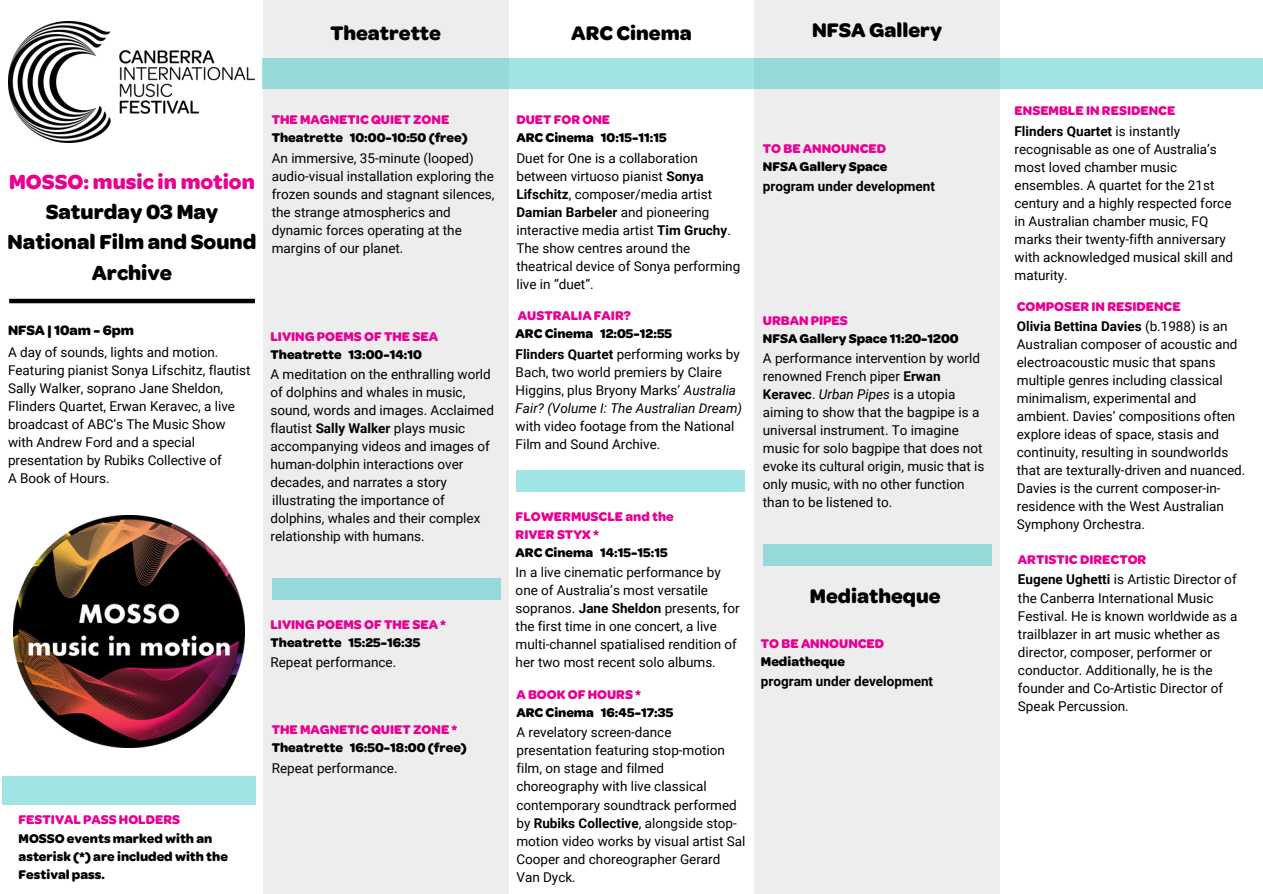
<style>
.page{position:relative;width:1263px;height:894px;background:#fff}
.page>*{position:absolute;margin:0;border:0;box-sizing:border-box;transform-origin:0 0}
.t1{font:700 21.75px/30.3px "Omnes";color:#000;text-align:center}
.t2{font:700 21px "Omnes";color:#000}
.t3{font:700 14.55px "Omnes";color:#000}
.t4{font:13.5px/18px "Roboto";color:#000}
.t5{font:700 13.5px/18px "Omnes";color:#000}
.t6{font:700 13.5px/18px "Omnes";color:#e80093}
.t7{font:700 13.5px "Roboto";color:#000}
.s1{color:#e80093}
.s2{font-weight:700}
.s3{font-style:italic}
.s4{color:#000}
</style>
<div class="page">
<div style="left:263px;top:0;width:246px;height:893px;background:#ededed"></div>
<div style="left:754px;top:0;width:246px;height:893px;background:#ededed"></div>
<div style="left:263px;top:58px;width:1000px;height:30px;background:#a1e4e3"></div>
<div style="left:2px;top:775px;width:254px;height:29px;background:#a1e4e3"></div>
<img style="left:8px;top:21px;width:247px;height:122px">
<hr style="left:9px;top:299px;width:246px;height:4px;background:#000">
<div style="left:516px;top:470px;width:229px;height:21px;background:#a1e4e3"></div>
<div style="left:273px;top:577px;width:228px;height:22px;background:#96d9d8"></div>
<div style="left:763px;top:544px;width:228px;height:21px;background:#96d9d8"></div>
<img style="left:13px;top:515px;width:232px;height:232px">
<p class="t2" style="left:330px;top:26px;width:112px">Theatrette</p>
<p class="t2" style="left:571px;top:26px;width:122px">ARC Cinema</p>
<p class="t2" style="left:812px;top:22px;width:132px">NFSA Gallery</p>
<p class="t1" style="left:8px;top:169px;width:250px"><span class="s1">MOSSO: music in motion<br></span>Saturday 03 May<br>National Film and Sound<br>Archive</p>
<p class="t6" style="left:272px;top:113px;width:179px">THE MAGNETIC QUIET ZONE</p>
<p class="t5" style="left:272px;top:131px;width:197px">Theatrette 10:00-10:50 (free)</p>
<p class="t4" style="left:272px;top:149px;width:224px">An immersive, 35-minute (looped) audio-visual installation exploring the frozen sounds and stagnant silences, the strange atmospherics and dynamic forces operating at the margins of our planet.</p>
<p class="t3" style="left:8px;top:325px;width:128px">NFSA | 10am - 6pm</p>
<p class="t4" style="left:8px;top:343px;width:244px">A day of sounds, lights and motion.<br>Featuring pianist Sonya Lifschitz, flautist Sally Walker, soprano Jane Sheldon, Flinders Quartet, Erwan Keravec, a live broadcast of ABC’s The Music Show with Andrew Ford and a special presentation by Rubiks Collective of</p>
<p class="t4" style="left:8px;top:469px;width:103px">A Book of Hours.</p>
<h1 class="t6" style="left:270px;top:329px;width:169px">LIVING POEMS OF THE SEA</h1>
<p class="t5" style="left:270px;top:347px;width:153px">Theatrette 13:00-14:10</p>
<p class="t4" style="left:270px;top:365px;width:225px">A meditation on the enthralling world of dolphins and whales in music, sound, words and images. Acclaimed flautist <span class="s2">Sally Walker</span> plays music accompanying videos and images of human-dolphin interactions over decades, and narrates a story illustrating the importance of dolphins, whales and their complex relationship with humans.</p>
<p class="t5" style="left:19px;top:812px;width:211px"><span class="s1">FESTIVAL PASS HOLDERS<br></span>MOSSO events marked with an asterisk (*) are included with the<br>Festival pass.</p>
<p class="t6" style="left:270px;top:616px;width:177px">LIVING POEMS OF THE SEA *</p>
<p class="t5" style="left:270px;top:634px;width:151px">Theatrette 15:25-16:35</p>
<p class="t4" style="left:270px;top:653px;width:127px">Repeat performance.</p>
<p class="t6" style="left:272px;top:722px;width:187px">THE MAGNETIC QUIET ZONE *</p>
<p class="t5" style="left:272px;top:740px;width:197px">Theatrette 16:50-18:00 (free)</p>
<h1 class="t4" style="left:272px;top:758px;width:127px">Repeat performance.</h1>
<h2 class="t6" style="left:516px;top:113px;width:95px">DUET FOR ONE</h2>
<p class="t5" style="left:516px;top:131px;width:152px">ARC Cinema 10:15-11:15</p>
<p class="t4" style="left:516px;top:149px;width:225px">Duet for One is a collaboration between virtuoso pianist <span class="s2">Sonya<br>Lifschitz</span>, composer/media artist<br><span class="s2">Damian Barbeler</span> and pioneering interactive media artist <span class="s2">Tim Gruchy</span>.<br>The show centres around the theatrical device of Sonya performing live in “duet”.</p>
<p class="t6" style="left:518px;top:308px;width:114px">AUSTRALIA FAIR?</p>
<h1 class="t5" style="left:516px;top:326px;width:158px">ARC Cinema 12:05-12:55</h1>
<h2 class="t4" style="left:516px;top:345px;width:228px"><span class="s2">Flinders Quartet</span> performing works by Bach, two world premiers by Claire Higgins, plus Bryony Marks’ <span class="s3">Australia Fair? (Volume I: The Australian Dream) </span>with video footage from the National Film and Sound Archive.</h2>
<p class="t6" style="left:516px;top:508px;width:160px">FLOWERMUSCLE and the</p>
<h1 class="t6" style="left:516px;top:526px;width:85px">RIVER STYX *</h1>
<p class="t5" style="left:516px;top:544px;width:154px">ARC Cinema 14:15-15:15</p>
<p class="t4" style="left:516px;top:563px;width:226px">In a live cinematic performance by one of Australia’s most versatile sopranos. <span class="s2">Jane Sheldon</span> presents, for the first time in one concert, a live multi-channel spatialised rendition of her two most recent solo albums.</p>
<p class="t6" style="left:516px;top:687px;width:126px">A BOOK OF HOURS *</p>
<p class="t5" style="left:516px;top:705px;width:158px">ARC Cinema 16:45-17:35</p>
<p class="t4" style="left:516px;top:723px;width:231px">A revelatory screen-dance presentation featuring stop-motion film, on stage and filmed choreography with live classical contemporary soundtrack performed by <span class="s2">Rubiks Collective</span>, alongside stop&shy;motion video works by visual artist Sal<br>Cooper and choreographer Gerard<br>Van Dyck.</p>
<p class="t5" style="left:763px;top:141px;width:126px"><span class="s1">TO BE ANNOUNCED<br></span>NFSA Gallery Space</p>
<p class="t7" style="left:763px;top:178px;width:174px">program under development</p>
<p class="t6" style="left:763px;top:313px;width:86px">URBAN PIPES</p>
<p class="t5" style="left:763px;top:331px;width:197px">NFSA Gallery Space 11:20-1200</p>
<p class="t4" style="left:763px;top:349px;width:223px">A performance intervention by world renowned French piper <span class="s2">Erwan Keravec</span>. <span class="s3">Urban Pipes</span> is a utopia aiming to show that the bagpipe is a universal instrument. To imagine music for solo bagpipe that does not evoke its cultural origin, music that is only music, with no other function than to be listened to.</p>
<p class="t2" style="left:810px;top:587px;width:132px">Mediatheque</p>
<p class="t6" style="left:761px;top:636px;width:125px">TO BE ANNOUNCED<br><span class="s4">Mediatheque</span></p>
<p class="t7" style="left:761px;top:673px;width:174px">program under development</p>
<p class="t6" style="left:1014px;top:104px;width:162px">ENSEMBLE IN RESIDENCE</p>
<p class="t4" style="left:1014px;top:122px;width:220px"><span class="s2">Flinders Quartet</span> is instantly recognisable as one of Australia’s most loved chamber music ensembles. A quartet for the 21st century and a highly respected force in Australian chamber music, FQ marks their twenty-fifth anniversary with acknowledged musical skill and maturity.</p>
<p class="t6" style="left:1017px;top:299px;width:165px">COMPOSER IN RESIDENCE</p>
<p class="t4" style="left:1017px;top:317px;width:230px"><span class="s2">Olivia Bettina Davies</span> (b.1988) is an Australian composer of acoustic and electroacoustic music that spans multiple genres including classical minimalism, experimental and ambient. Davies’ compositions often explore ideas of space, stasis and continuity, resulting in soundworlds that are texturally-driven and nuanced.<br>Davies is the current composer-in&shy;residence with the West Australian Symphony Orchestra.</p>
<p class="t6" style="left:1018px;top:552px;width:130px">ARTISTIC DIRECTOR</p>
<h2 class="t4" style="left:1018px;top:570px;width:221px"><span class="s2">Eugene Ughetti</span> is Artistic Director of the Canberra International Music Festival. He is known worldwide as a trailblazer in art music whether as director, composer, performer or conductor. Additionally, he is the founder and Co-Artistic Director of Speak Percussion.</h2>
</div>
